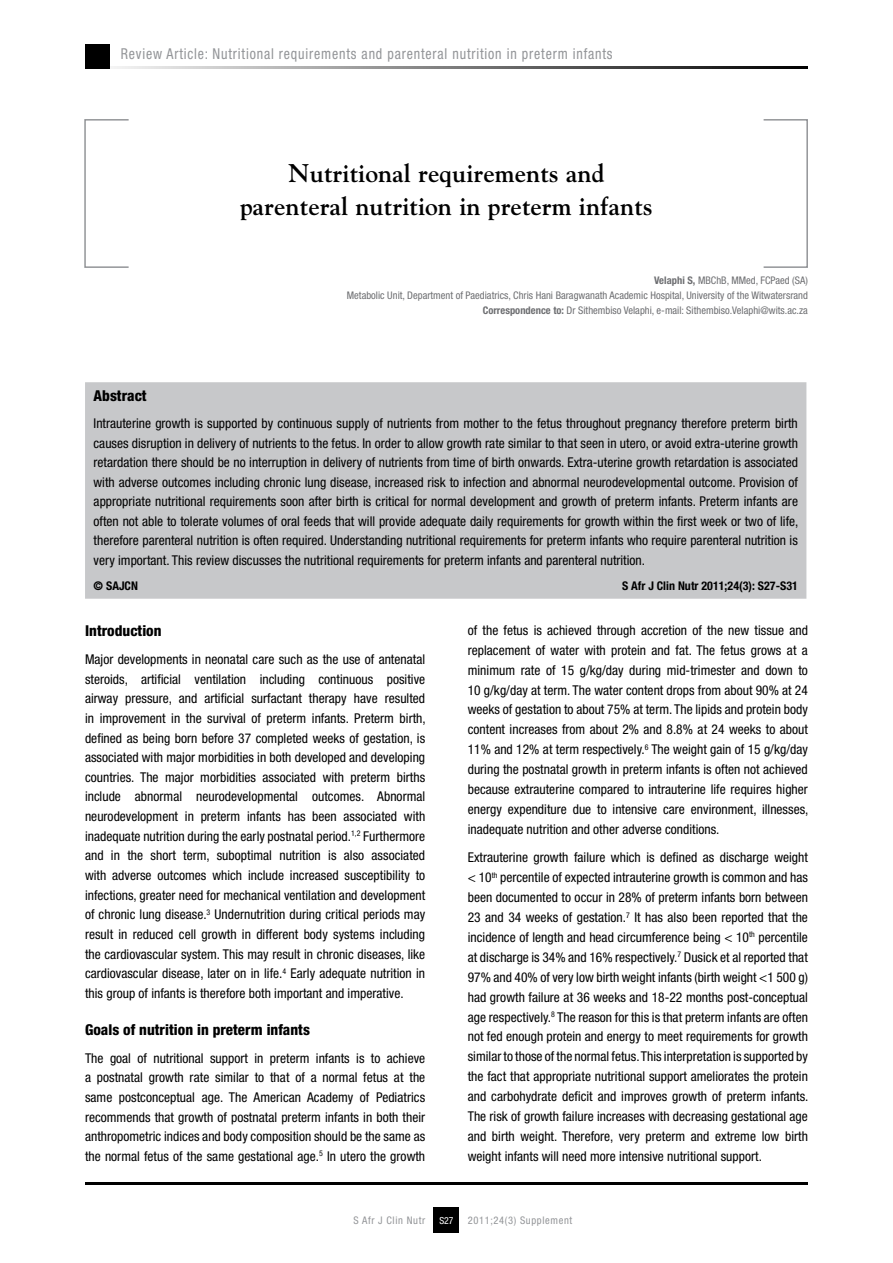
<style>
.page{position:relative;width:893px;height:1263px;background:#fff}
.page>*{position:absolute;margin:0;border:0;box-sizing:border-box;transform-origin:0 0}
.t1{font:700 25.5px/33px "Goudy";color:#000;text-align:center}
.t2{font:condensed 15px "Helvetica Neue LT Std";letter-spacing:.06em;color:#939598;scale:.93 1}
.t3{font:800 condensed 15px "Helvetica Neue LT Std";color:#000}
.t4{font:condensed 13.5px/20px "Helvetica Neue LT Std";color:#000;text-align:justify}
.t5{font:700 condensed 12px "Helvetica Neue LT Std";color:#000}
.t6{font:condensed 10.5px/15px "Helvetica Neue LT Std";color:#6d6e71;text-align:right}
.t7{font:condensed 10.5px "Helvetica Neue LT Std";letter-spacing:.06em;color:#939598}
.t8{font:condensed 9.75px "Helvetica Neue LT Std";color:#fff}
.s1{font-weight:700}
</style>
<div class="page">
<div style="left:434px;top:1208px;width:25px;height:25px;background:#000"></div>
<hr style="left:85px;top:1182px;width:723px;height:2px;background:#000">
<hr style="left:85px;top:66px;width:723px;height:2px;background:#000">
<div style="left:763px;top:119px;width:45px;height:149px;border:2px solid #939598"></div>
<div style="left:84px;top:119px;width:45px;height:149px;border:2px solid #939598"></div>
<div style="left:85px;top:44px;width:24px;height:24px;background:#000"></div>
<div style="left:85px;top:382px;width:721px;height:217px;background:#c7c8ca"></div>
<p class="t2" style="left:121px;top:45px;width:530px">Review Article: Nutritional requirements and parenteral nutrition in preterm infants</p>
<h1 class="t1" style="left:240px;top:156px;width:414px">Nutritional requirements and parenteral nutrition in preterm infants</h1>
<p class="t6" style="left:347px;top:272px;width:463px"><span class="s1">Velaphi S,</span> MBChB, MMed, FCPaed (SA)<br>Metabolic Unit, Department of Paediatrics, Chris Hani Baragwanath Academic Hospital, University of the Witwatersrand<br><span class="s1">Correspondence to:</span> Dr Sithembiso Velaphi, e-mail: Sithembiso.Velaphi@wits.ac.za</p>
<p class="t3" style="left:94px;top:387px;width:55px">Abstract</p>
<p class="t4" style="left:94px;top:413px;width:706px;line-height:19.5px">Intrauterine growth is supported by continuous supply of nutrients from mother to the fetus throughout pregnancy therefore preterm birth causes disruption in delivery of nutrients to the fetus. In order to allow growth rate similar to that seen in utero, or avoid extra-uterine growth retardation there should be no interruption in delivery of nutrients from time of birth onwards. Extra-uterine growth retardation is associated with adverse outcomes including chronic lung disease, increased risk to infection and abnormal neurodevelopmental outcome. Provision of appropriate nutritional requirements soon after birth is critical for normal development and growth of preterm infants. Preterm infants are often not able to tolerate volumes of oral feeds that will provide adequate daily requirements for growth within the first week or two of life, therefore parenteral nutrition is often required. Understanding nutritional requirements for preterm infants who require parenteral nutrition is very important. This review discusses the nutritional requirements for preterm infants and parenteral nutrition.</p>
<p class="t5" style="left:94px;top:579px;width:46px">© SAJCN</p>
<p class="t5" style="left:622px;top:579px;width:177px">S Afr J Clin Nutr 2011;24(3): S27-S31</p>
<p class="t3" style="left:85px;top:621px;width:78px">Introduction</p>
<p class="t4" style="left:85px;top:649px;width:342px">Major developments in neonatal care such as the use of antenatal steroids, artificial ventilation including continuous positive airway pressure, and artificial surfactant therapy have resulted in improvement in the survival of preterm infants. Preterm birth, defined as being born before 37 completed weeks of gestation, is associated with major morbidities in both developed and developing countries. The major morbidities associated with preterm births include abnormal neurodevelopmental outcomes. Abnormal neurodevelopment in preterm infants has been associated with inadequate nutrition during the early postnatal period.<sup>1,2</sup> Furthermore and in the short term, suboptimal nutrition is also associated with adverse outcomes which include increased susceptibility to infections, greater need for mechanical ventilation and development of chronic lung disease.<sup>3</sup> Undernutrition during critical periods may result in reduced cell growth in different body systems including the cardiovascular system. This may result in chronic diseases, like cardiovascular disease, later on in life.<sup>4</sup> Early adequate nutrition in this group of infants is therefore both important and imperative.</p>
<p class="t3" style="left:85px;top:1020px;width:226px">Goals of nutrition in preterm infants</p>
<p class="t4" style="left:85px;top:1048px;width:342px">The goal of nutritional support in preterm infants is to achieve a postnatal growth rate similar to that of a normal fetus at the same postconceptual age. The American Academy of Pediatrics recommends that growth of postnatal preterm infants in both their anthropometric indices and body composition should be the same as the normal fetus of the same gestational age.<sup>5</sup> In utero the growth</p>
<p class="t4" style="left:468px;top:620px;width:342px">of the fetus is achieved through accretion of the new tissue and replacement of water with protein and fat. The fetus grows at a minimum rate of 15 g/kg/day during mid-trimester and down to 10 g/kg/day at term. The water content drops from about 90% at 24 weeks of gestation to about 75% at term. The lipids and protein body content increases from about 2% and 8.8% at 24 weeks to about 11% and 12% at term respectively.<sup>6</sup> The weight gain of 15 g/kg/day during the postnatal growth in preterm infants is often not achieved because extrauterine compared to intrauterine life requires higher energy expenditure due to intensive care environment, illnesses, inadequate nutrition and other adverse conditions.</p>
<p class="t4" style="left:468px;top:847px;width:342px">Extrauterine growth failure which is defined as discharge weight &lt; 10<sup>th</sup> percentile of expected intrauterine growth is common and has been documented to occur in 28% of preterm infants born between 23 and 34 weeks of gestation.<sup>7</sup> It has also been reported that the incidence of length and head circumference being &lt; 10<sup>th</sup> percentile at discharge is 34% and 16% respectively.<sup>7</sup> Dusick et al reported that 97% and 40% of very low birth weight infants (birth weight &lt;1 500 g) had growth failure at 36 weeks and 18-22 months post-conceptual age respectively.<sup>8</sup> The reason for this is that preterm infants are often not fed enough protein and energy to meet requirements for growth similar to those of the normal fetus. This interpretation is supported by the fact that appropriate nutritional support ameliorates the protein and carbohydrate deficit and improves growth of preterm infants.<br>The risk of growth failure increases with decreasing gestational age and birth weight. Therefore, very preterm and extreme low birth weight infants will need more intensive nutritional support.</p>
<p class="t7" style="left:354px;top:1214px;width:73px">S Afr J Clin Nutr</p>
<p class="t7" style="left:468px;top:1214px;width:106px">2011;24(3) Supplement</p>
<p class="t8" style="left:439px;top:1215px;width:16px">S27</p>
</div>
